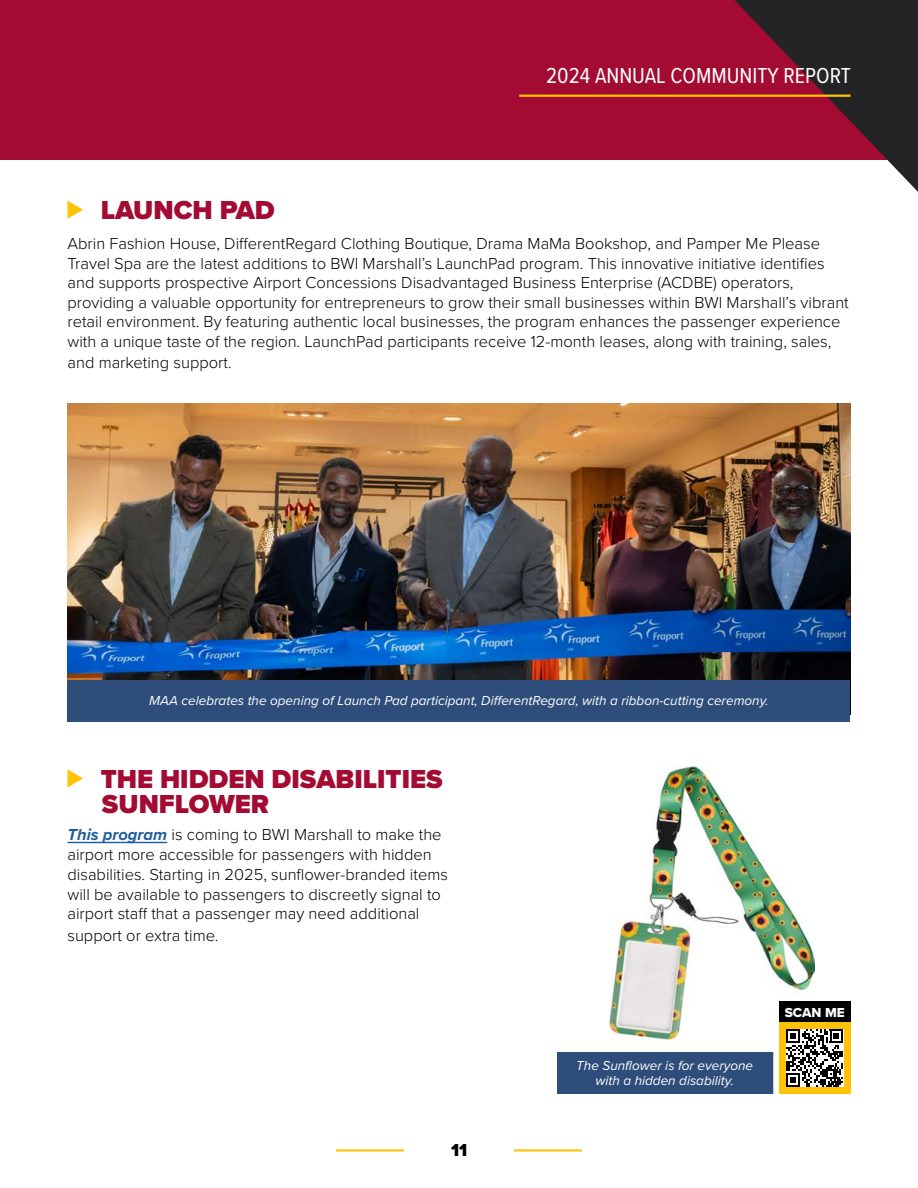
<style>
.page{position:relative;width:918px;height:1188px;background:#fff}
.page>*{position:absolute;margin:0;border:0;box-sizing:border-box;transform-origin:0 0}
.t1{font:900 27px "Proxima Nova";color:#a30b33}
.t2{font:22.5px "Proxima Nova Cond";color:#fff}
.t3{font:900 18px "Proxima Nova Cond";color:#000}
.t4{font:300 16.5px/19.5px "Proxima Nova";color:#000}
.t5{font:italic 13.5px/15px "Proxima Nova";color:#fff;text-align:center}
.t6{font:13.5px "Proxima Nova Extrabld";color:#fff}
.s1{font-weight:700;font-style:italic;color:#215e9e}
</style>
<div class="page">
<div style="left:0;top:0;width:918px;height:160px;background:#a30b33"></div>
<svg style="left:734px;top:0;width:184px;height:192px"></svg>
<hr style="left:519px;top:95px;width:331px;height:2px;background:#fec306">
<svg style="left:68px;top:201px;width:15px;height:18px"></svg>
<hr style="left:68px;top:842px;width:99px;height:1px;background:#215e9e">
<svg style="left:68px;top:769px;width:15px;height:18px"></svg>
<img style="left:68px;top:403px;width:782px;height:278px">
<hr style="left:336px;top:1149px;width:68px;height:3px;background:#fbc314">
<hr style="left:514px;top:1149px;width:68px;height:3px;background:#fbc314">
<div style="left:68px;top:681px;width:782px;height:41px;background:#2e4d7a"></div>
<img style="left:609px;top:766px;width:205px;height:274px">
<div style="left:557px;top:1052px;width:293px;height:42px;background:#2e4d7a"></div>
<div style="left:773px;top:995px;width:86px;height:105px;border:6px solid #fff"></div>
<div style="left:779px;top:1022px;width:71px;height:72px;background:#fec306"></div>
<div style="left:779px;top:1001px;width:71px;height:21px;background:#000"></div>
<svg style="left:786px;top:1029px;width:57px;height:57px"></svg>
<h2 class="t2" style="left:546px;top:59px;width:306px">2024 ANNUAL COMMUNITY REPORT</h2>
<p class="t1" style="left:101px;top:190px;width:176px">LAUNCH PAD</p>
<p class="t4" style="left:68px;top:233px;width:783px">Abrin Fashion House, DifferentRegard Clothing Boutique, Drama MaMa Bookshop, and Pamper Me Please Travel Spa are the latest additions to BWI Marshall’s LaunchPad program. This innovative initiative identifies and supports prospective Airport Concessions Disadvantaged Business Enterprise (ACDBE) operators, providing a valuable opportunity for entrepreneurs to grow their small businesses within BWI Marshall’s vibrant retail environment. By featuring authentic local businesses, the program enhances the passenger experience with a unique taste of the region. LaunchPad participants receive 12-month leases, along with training, sales,</p>
<p class="t4" style="left:68px;top:352px;width:166px">and marketing support.</p>
<p class="t5" style="left:149px;top:693px;width:621px">MAA celebrates the opening of Launch Pad participant, DifferentRegard, with a ribbon-cutting ceremony.</p>
<p class="t1" style="left:101px;top:759px;width:344px">THE HIDDEN DISABILITIES</p>
<p class="t1" style="left:102px;top:784px;width:169px">SUNFLOWER</p>
<p class="t4" style="left:68px;top:824px;width:376px"><span class="s1">This program</span> is coming to BWI Marshall to make the</p>
<p class="t4" style="left:68px;top:844px;width:382px">airport more accessible for passengers with hidden disabilities. Starting in 2025, sunflower-branded items will be available to passengers to discreetly signal to airport staff that a passenger may need additional</p>
<p class="t4" style="left:68px;top:925px;width:153px">support or extra time.</p>
<p class="t3" style="left:451px;top:1137px;width:17px">11</p>
<p class="t5" style="left:576px;top:1058px;width:178px">The Sunflower is for everyone with a hidden disability.</p>
<p class="t6" style="left:785px;top:1002px;width:62px">SCAN ME</p>
</div>
